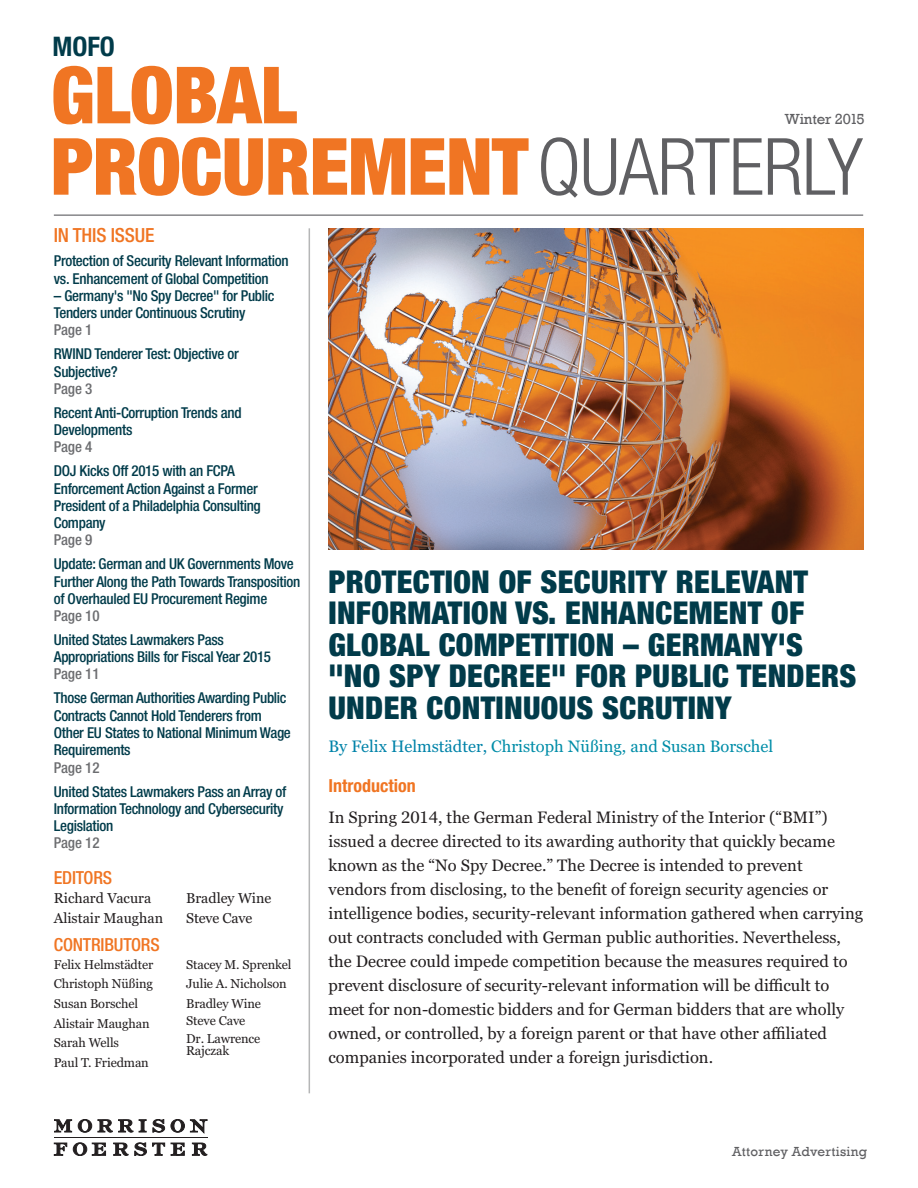
<style>
.page{position:relative;width:918px;height:1188px;background:#fff}
.page>*{position:absolute;margin:0;border:0;box-sizing:border-box;transform-origin:0 0}
.t1{font:900 condensed 79.05px/71.4px "Helvetica Neue LT Std";letter-spacing:-.01em;color:#f07523}
.t2{font:900 condensed 31.5px/31.5px "Helvetica Neue LT Std";letter-spacing:.01em;color:#013b4a}
.t3{font:700 condensed 27px "Helvetica Neue LT Std";color:#013b4a}
.t4{font:500 condensed 19.5px "Helvetica Neue LT Std";letter-spacing:-.01em;color:#f07523}
.t5{font:500 condensed 18px "Helvetica Neue LT Std";letter-spacing:-.01em;color:#f07523}
.t6{font:700 condensed 18px "Helvetica Neue LT Std";color:#f07523}
.t7{font:16.5px/24px "Georgia Pro";color:#231f20}
.t8{font:16.5px "Georgia Pro";color:#008da8}
.t9{font:500 condensed 15px/17.2px "Helvetica Neue LT Std";letter-spacing:-.02em;color:#013b4a}
.t10{font:500 condensed 15px "Helvetica Neue LT Std";letter-spacing:-.01em;color:#6c6d70}
.t11{font:15px "Rockwell";letter-spacing:-.01em;color:#5f5f62}
.t12{font:14.25px/19.6px "Georgia Pro";color:#231f20}
.t13{font:13.5px "Rockwell";letter-spacing:.02em;color:#5f5f62}
.t14{font:12.75px/19.6px "Georgia Pro";letter-spacing:-.01em;color:#231f20}
.s1{font-weight:300;color:#5f5f62}
.s2{color:#0083a9}
</style>
<div class="page">
<hr style="left:54px;top:1137px;width:153px;height:1px;background:#231f20">
<svg style="left:54px;top:1119px;width:18px;height:13px"></svg>
<svg style="left:78px;top:1119px;width:14px;height:14px"></svg>
<svg style="left:98px;top:1119px;width:35px;height:13px"></svg>
<svg style="left:139px;top:1119px;width:7px;height:13px"></svg>
<svg style="left:153px;top:1119px;width:12px;height:14px"></svg>
<svg style="left:171px;top:1119px;width:36px;height:14px"></svg>
<svg style="left:54px;top:1143px;width:13px;height:13px"></svg>
<svg style="left:73px;top:1143px;width:33px;height:13px"></svg>
<svg style="left:113px;top:1143px;width:15px;height:13px"></svg>
<svg style="left:134px;top:1143px;width:31px;height:13px"></svg>
<svg style="left:171px;top:1143px;width:14px;height:13px"></svg>
<svg style="left:192px;top:1143px;width:15px;height:13px"></svg>
<hr style="left:309px;top:228px;width:1px;height:865px;background:#b5b6b7">
<hr style="left:54px;top:215px;width:809px;height:1px;background:#5f5f62">
<img style="left:328px;top:228px;width:536px;height:321px">
<h3 class="t3" style="left:52px;top:30px;width:64px">MOFO</h3>
<h1 class="t1" style="left:51px;top:58px;width:813px">GLOBAL<br>PROCUREMENT <span class="s1">QUARTERLY</span></h1>
<p class="t11" style="left:785px;top:110px;width:81px">Winter 2015</p>
<h3 class="t4" style="left:54px;top:224px;width:102px">IN THIS ISSUE</h3>
<p class="t9" style="left:54px;top:252px;width:236px">Protection of Security Relevant Information vs. Enhancement of Global Competition</p>
<p class="t9" style="left:54px;top:287px;width:222px">– Germany's "No Spy Decree" for Public<br>Tenders under Continuous Scrutiny</p>
<p class="t10" style="left:54px;top:321px;width:40px">Page 1</p>
<p class="t9" style="left:54px;top:345px;width:186px">RWIND Tenderer Test: Objective or<br>Subjective?</p>
<p class="t10" style="left:54px;top:379px;width:40px">Page 3</p>
<p class="t9" style="left:54px;top:404px;width:189px">Recent Anti-Corruption Trends and<br>Developments</p>
<p class="t10" style="left:54px;top:438px;width:40px">Page 4</p>
<p class="t9" style="left:54px;top:462px;width:209px">DOJ Kicks Off 2015 with an FCPA<br>Enforcement Action Against a Former<br>President of a Philadelphia Consulting<br>Company</p>
<p class="t10" style="left:54px;top:531px;width:40px">Page 9</p>
<p class="t9" style="left:54px;top:555px;width:248px">Update: German and UK Governments Move<br>Further Along the Path Towards Transposition of Overhauled EU Procurement Regime</p>
<p class="t10" style="left:54px;top:607px;width:47px">Page 10</p>
<p class="t9" style="left:54px;top:631px;width:219px">United States Lawmakers Pass<br>Appropriations Bills for Fiscal Year 2015</p>
<p class="t10" style="left:54px;top:665px;width:47px">Page 11</p>
<p class="t9" style="left:54px;top:689px;width:239px">Those German Authorities Awarding Public Contracts Cannot Hold Tenderers from Other EU States to National Minimum Wage Requirements</p>
<p class="t10" style="left:54px;top:758px;width:47px">Page 12</p>
<p class="t9" style="left:54px;top:782px;width:234px">United States Lawmakers Pass an Array of<br>Information Technology and Cybersecurity<br>Legislation</p>
<p class="t10" style="left:54px;top:834px;width:47px">Page 12</p>
<p class="t5" style="left:54px;top:866px;width:60px">EDITORS</p>
<p class="t12" style="left:54px;top:889px;width:111px">Richard Vacura<br>Alistair Maughan</p>
<p class="t12" style="left:186px;top:889px;width:87px">Bradley Wine<br>Steve Cave</p>
<p class="t5" style="left:54px;top:934px;width:107px">CONTRIBUTORS</p>
<p class="t14" style="left:54px;top:955px;width:101px">Felix Helmstädter<br>Christoph Nüßing<br>Susan Borschel<br>Alistair Maughan<br>Sarah Wells<br>Paul T. Friedman</p>
<p class="t14" style="left:186px;top:955px;width:107px">Stacey M. Sprenkel<br>Julie A. Nicholson<br>Bradley Wine</p>
<p class="t14" style="left:186px;top:1013px;width:76px;line-height:17.4px">Steve Cave<br>Dr. Lawrence</p>
<p class="t14" style="left:186px;top:1041px;width:45px">Rajczak</p>
<h2 class="t2" style="left:328px;top:565px;width:529px">PROTECTION OF SECURITY RELEVANT<br>INFORMATION VS. ENHANCEMENT OF<br>GLOBAL COMPETITION – GERMANY'S "NO SPY DECREE" FOR PUBLIC TENDERS<br>UNDER CONTINUOUS SCRUTINY</h2>
<p class="t8" style="left:328px;top:737px;width:446px"><span class="s2">By Felix Helmstädter,</span> Christoph Nüßing, and Susan Borschel</p>
<p class="t6" style="left:328px;top:775px;width:89px">Introduction</p>
<p class="t7" style="left:328px;top:806px;width:536px">In Spring 2014, the German Federal Ministry of the Interior (“BMI”) issued a decree directed to its awarding authority that quickly became known as the “No Spy Decree.” The Decree is intended to prevent vendors from disclosing, to the benefit of foreign security agencies or intelligence bodies, security-relevant information gathered when carrying out contracts concluded with German public authorities. Nevertheless, the Decree could impede competition because the measures required to prevent disclosure of security-relevant information will be difficult to meet for non-domestic bidders and for German bidders that are wholly owned, or controlled, by a foreign parent or that have other affiliated companies incorporated under a foreign jurisdiction.</p>
<p class="t13" style="left:732px;top:1143px;width:136px">Attorney Advertising</p>
</div>
